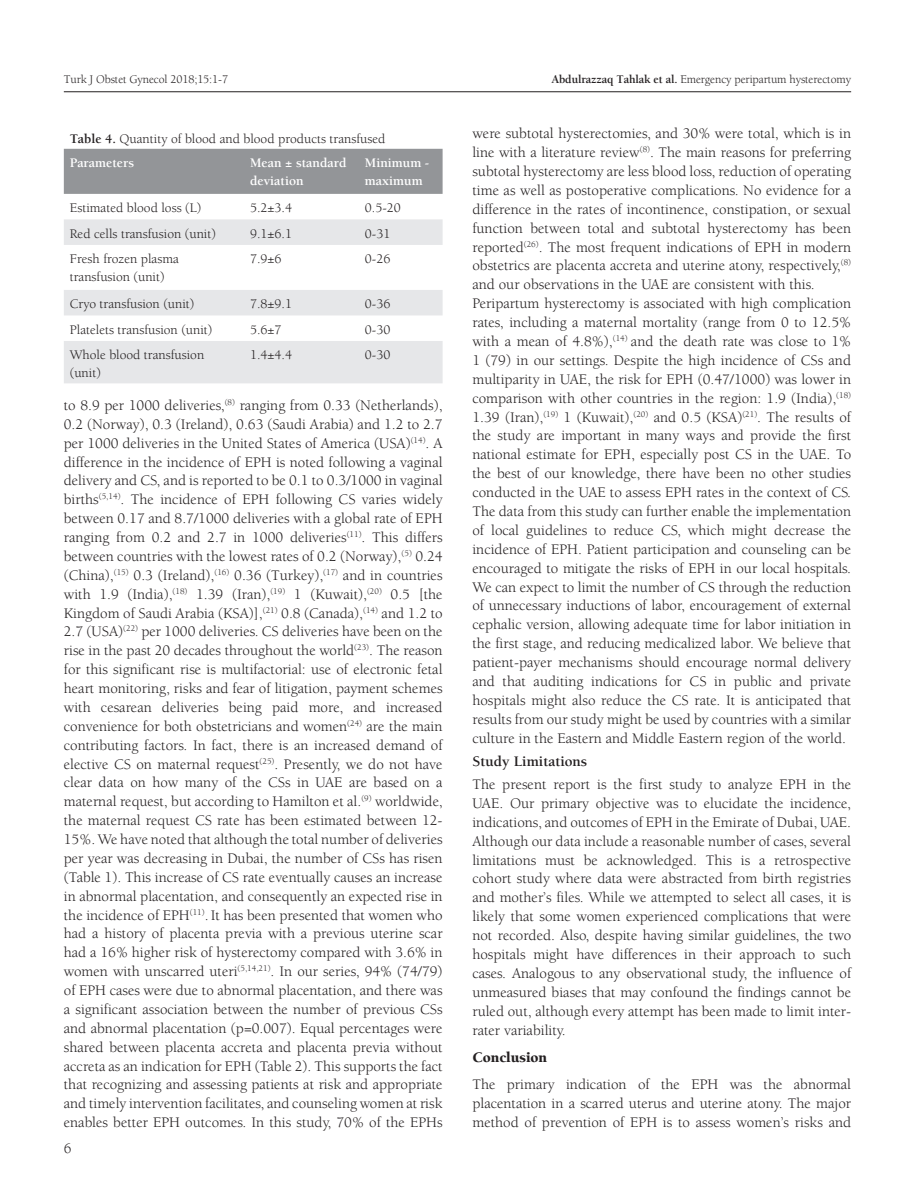
<style>
.page{position:relative;width:915px;height:1191px;background:#fff}
.page>*{position:absolute;margin:0;border:0;box-sizing:border-box;transform-origin:0 0}
.t1{font:15px/18.9px "Berkeley Book Tr";color:#231f20;text-align:justify}
.t2{font:15px "Berkeley Bold Tr";color:#231f20}
.t3{font:15px "Berkeley Black Tr";color:#231f20}
.t4{font:13.5px/18px "Berkeley Book Tr";color:#231f20}
.t5{font:700 13.5px/18px "Berkeley";color:#fff}
.t6{font:12px "Berkeley Book Tr";letter-spacing:-.01em;color:#231f20}
.s1{font-family:"Berkeley Bold Tr"}
</style>
<div class="page">
<hr style="left:64px;top:91px;width:786px;height:1px;background:#231f20">
<div style="left:64px;top:149px;width:378px;height:45px;background:#939598"></div>
<svg style="left:64px;top:219px;width:378px;height:164px;fill:#e6e7e9"></svg>
<p class="t6" style="left:64px;top:72px;width:166px">Turk J Obstet Gynecol 2018;15:1-7</p>
<p class="t4" style="left:70px;top:129px;width:317px"><span class="s1">Table 4.</span> Quantity of blood and blood products transfused</p>
<p class="t5" style="left:70px;top:154px;width:66px">Parameters</p>
<p class="t5" style="left:250px;top:154px;width:98px">Mean ± standard deviation</p>
<p class="t5" style="left:365px;top:154px;width:65px">Minimum - maximum</p>
<p class="t4" style="left:70px;top:199px;width:133px">Estimated blood loss (L)</p>
<p class="t4" style="left:250px;top:199px;width:44px">5.2±3.4</p>
<p class="t4" style="left:365px;top:199px;width:38px">0.5-20</p>
<p class="t4" style="left:70px;top:224px;width:147px">Red cells transfusion (unit)</p>
<p class="t4" style="left:250px;top:224px;width:44px">9.1±6.1</p>
<p class="t4" style="left:365px;top:224px;width:27px">0-31</p>
<p class="t4" style="left:70px;top:250px;width:110px">Fresh frozen plasma transfusion (unit)</p>
<p class="t4" style="left:250px;top:250px;width:33px">7.9±6</p>
<p class="t4" style="left:365px;top:250px;width:27px">0-26</p>
<p class="t4" style="left:70px;top:295px;width:126px">Cryo transfusion (unit)</p>
<p class="t4" style="left:250px;top:295px;width:44px">7.8±9.1</p>
<p class="t4" style="left:365px;top:295px;width:27px">0-36</p>
<p class="t4" style="left:70px;top:320px;width:144px">Platelets transfusion (unit)</p>
<p class="t4" style="left:250px;top:320px;width:33px">5.6±7</p>
<p class="t4" style="left:365px;top:320px;width:27px">0-30</p>
<p class="t4" style="left:70px;top:346px;width:136px">Whole blood transfusion (unit)</p>
<p class="t4" style="left:250px;top:346px;width:44px">1.4±4.4</p>
<p class="t4" style="left:365px;top:346px;width:27px">0-30</p>
<p class="t1" style="left:64px;top:395px;width:380px">to 8.9 per 1000 deliveries,<sup>(8)</sup> ranging from 0.33 (Netherlands), 0.2 (Norway), 0.3 (Ireland), 0.63 (Saudi Arabia) and 1.2 to 2.7 per 1000 deliveries in the United States of America (USA)<sup>(14)</sup>. A difference in the incidence of EPH is noted following a vaginal delivery and CS, and is reported to be 0.1 to 0.3/1000 in vaginal births<sup>(5,14)</sup>. The incidence of EPH following CS varies widely between 0.17 and 8.7/1000 deliveries with a global rate of EPH ranging from 0.2 and 2.7 in 1000 deliveries<sup>(11)</sup>. This differs between countries with the lowest rates of 0.2 (Norway),<sup>(5)</sup> 0.24 (China),<sup>(15)</sup> 0.3 (Ireland),<sup>(16)</sup> 0.36 (Turkey),<sup>(17)</sup> and in countries with 1.9 (India),<sup>(18)</sup> 1.39 (Iran),<sup>(19)</sup> 1 (Kuwait),<sup>(20)</sup> 0.5 [the Kingdom of Saudi Arabia (KSA)],<sup>(21)</sup> 0.8 (Canada),<sup>(14)</sup> and 1.2 to 2.7 (USA)<sup>(22)</sup> per 1000 deliveries. CS deliveries have been on the rise in the past 20 decades throughout the world<sup>(23)</sup>. The reason for this significant rise is multifactorial: use of electronic fetal heart monitoring, risks and fear of litigation, payment schemes with cesarean deliveries being paid more, and increased convenience for both obstetricians and women<sup>(24)</sup> are the main contributing factors. In fact, there is an increased demand of elective CS on maternal request<sup>(25)</sup>. Presently, we do not have clear data on how many of the CSs in UAE are based on a maternal request, but according to Hamilton et al.<sup>(9)</sup> worldwide, the maternal request CS rate has been estimated between 12- 15%. We have noted that although the total number of deliveries per year was decreasing in Dubai, the number of CSs has risen (Table 1). This increase of CS rate eventually causes an increase in abnormal placentation, and consequently an expected rise in the incidence of EPH<sup>(11)</sup>.It has been presented that women who had a history of placenta previa with a previous uterine scar had a 16% higher risk of hysterectomy compared with 3.6% in women with unscarred uteri<sup>(5,14,21)</sup>. In our series, 94% (74/79) of EPH cases were due to abnormal placentation, and there was a significant association between the number of previous CSs and abnormal placentation (p=0.007). Equal percentages were shared between placenta accreta and placenta previa without accreta as an indication for EPH (Table 2). This supports the fact that recognizing and assessing patients at risk and appropriate and timely intervention facilitates, and counseling women at risk enables better EPH outcomes. In this study, 70% of the EPHs</p>
<p class="t1" style="left:64px;top:1138px;width:9px">6</p>
<p class="t6" style="left:551px;top:72px;width:301px"><span class="s1">Abdulrazzaq Tahlak et al.</span> Emergency peripartum hysterectomy</p>
<p class="t1" style="left:472px;top:124px;width:380px;text-align:left">were subtotal hysterectomies, and 30% were total, which is in line with a literature review<sup>(8)</sup>. The main reasons for preferring subtotal hysterectomy are less blood loss, reduction of operating time as well as postoperative complications. No evidence for a difference in the rates of incontinence, constipation, or sexual function between total and subtotal hysterectomy has been reported<sup>(26)</sup>. The most frequent indications of EPH in modern obstetrics are placenta accreta and uterine atony, respectively,<sup>(8) </sup>and our observations in the UAE are consistent with this.<br>Peripartum hysterectomy is associated with high complication rates, including a maternal mortality (range from 0 to 12.5% with a mean of 4.8%),<sup>(14)</sup> and the death rate was close to 1% 1 (79) in our settings. Despite the high incidence of CSs and multiparity in UAE, the risk for EPH (0.47/1000) was lower in comparison with other countries in the region: 1.9 (India),<sup>(18)<br></sup>1.39 (Iran),<sup>(19)</sup> 1 (Kuwait),<sup>(20)</sup> and 0.5 (KSA)<sup>(21)</sup>. The results of the study are important in many ways and provide the first national estimate for EPH, especially post CS in the UAE. To the best of our knowledge, there have been no other studies conducted in the UAE to assess EPH rates in the context of CS.<br>The data from this study can further enable the implementation of local guidelines to reduce CS, which might decrease the incidence of EPH. Patient participation and counseling can be encouraged to mitigate the risks of EPH in our local hospitals.<br>We can expect to limit the number of CS through the reduction of unnecessary inductions of labor, encouragement of external cephalic version, allowing adequate time for labor initiation in the first stage, and reducing medicalized labor. We believe that patient-payer mechanisms should encourage normal delivery and that auditing indications for CS in public and private hospitals might also reduce the CS rate. It is anticipated that results from our study might be used by countries with a similar culture in the Eastern and Middle Eastern region of the world.</p>
<p class="t2" style="left:472px;top:752px;width:116px">Study Limitations</p>
<p class="t1" style="left:472px;top:774px;width:380px">The present report is the first study to analyze EPH in the UAE. Our primary objective was to elucidate the incidence, indications, and outcomes of EPH in the Emirate of Dubai, UAE.<br>Although our data include a reasonable number of cases, several limitations must be acknowledged. This is a retrospective cohort study where data were abstracted from birth registries and mother’s files. While we attempted to select all cases, it is likely that some women experienced complications that were not recorded. Also, despite having similar guidelines, the two hospitals might have differences in their approach to such cases. Analogous to any observational study, the influence of unmeasured biases that may confound the findings cannot be ruled out, although every attempt has been made to limit inter&shy;rater variability.</p>
<p class="t3" style="left:472px;top:1048px;width:76px">Conclusion</p>
<p class="t1" style="left:472px;top:1075px;width:380px">The primary indication of the EPH was the abnormal placentation in a scarred uterus and uterine atony. The major method of prevention of EPH is to assess women’s risks and</p>
</div>
